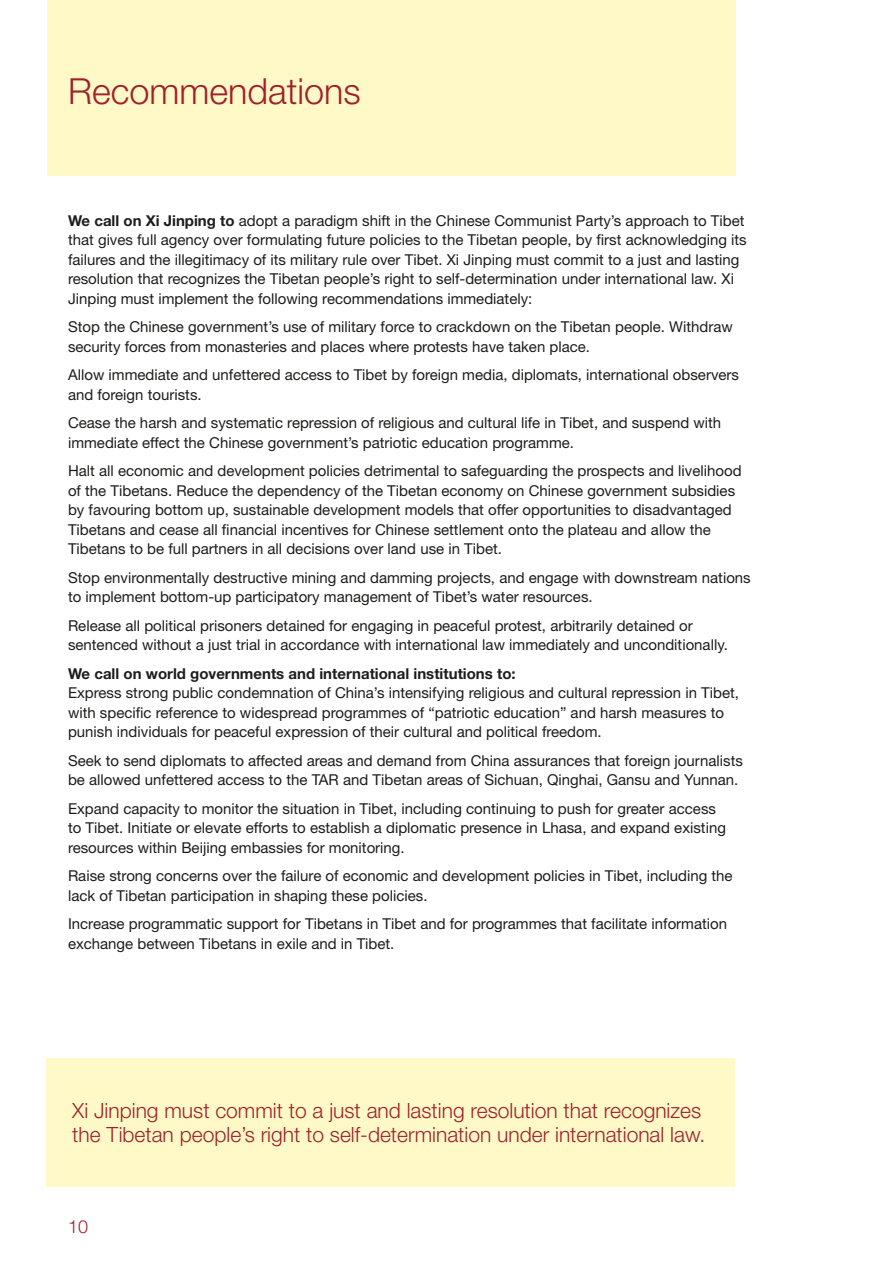
<style>
.page{position:relative;width:893px;height:1263px;background:#fff}
.page>*{position:absolute;margin:0;border:0;box-sizing:border-box;transform-origin:0 0}
.t1{font:300 36px "Helvetica Neue LT Std";color:#a0202c}
.t2{font:300 21px/24px "Helvetica Neue LT Std";color:#a0202c}
.t3{font:300 18px "Helvetica Neue LT Std";color:#a0202c}
.t4{font:15px/19.5px "Helvetica Neue LT Std";color:#1d1d1b}
.t5{font:700 15px "Helvetica Neue LT Std";color:#1d1d1b}
.s1{font-weight:700}
</style>
<div class="page">
<div style="left:47px;top:0;width:689px;height:176px;background:#fff9c7"></div>
<div style="left:47px;top:1058px;width:688px;height:128px;background:#fff9c7"></div>
<h1 class="t1" style="left:68px;top:69px;width:294px">Recommendations</h1>
<p class="t4" style="left:68px;top:210px;width:680px"><span class="s1">We call on Xi Jinping to</span> adopt a paradigm shift in the Chinese Communist Party’s approach to Tibet that gives full agency over formulating future policies to the Tibetan people, by first acknowledging its failures and the illegitimacy of its military rule over Tibet. Xi Jinping must commit to a just and lasting resolution that recognizes the Tibetan people’s right to self-determination under international law. Xi Jinping must implement the following recommendations immediately:</p>
<p class="t4" style="left:68px;top:317px;width:666px">Stop the Chinese government’s use of military force to crackdown on the Tibetan people. Withdraw security forces from monasteries and places where protests have taken place.</p>
<p class="t4" style="left:68px;top:365px;width:672px">Allow immediate and unfettered access to Tibet by foreign media, diplomats, international observers and foreign tourists.</p>
<p class="t4" style="left:68px;top:413px;width:655px">Cease the harsh and systematic repression of religious and cultural life in Tibet, and suspend with immediate effect the Chinese government’s patriotic education programme.</p>
<p class="t4" style="left:68px;top:461px;width:675px">Halt all economic and development policies detrimental to safeguarding the prospects and livelihood of the Tibetans. Reduce the dependency of the Tibetan economy on Chinese government subsidies by favouring bottom up, sustainable development models that offer opportunities to disadvantaged Tibetans and cease all financial incentives for Chinese settlement onto the plateau and allow the Tibetans to be full partners in all decisions over land use in Tibet.</p>
<p class="t4" style="left:68px;top:567px;width:684px">Stop environmentally destructive mining and damming projects, and engage with downstream nations to implement bottom-up participatory management of Tibet’s water resources.</p>
<p class="t4" style="left:68px;top:615px;width:661px">Release all political prisoners detained for engaging in peaceful protest, arbitrarily detained or sentenced without a just trial in accordance with international law immediately and unconditionally.</p>
<p class="t5" style="left:68px;top:664px;width:449px">We call on world governments and international institutions to:</p>
<p class="t4" style="left:68px;top:683px;width:672px">Express strong public condemnation of China’s intensifying religious and cultural repression in Tibet, with specific reference to widespread programmes of “patriotic education” and harsh measures to punish individuals for peaceful expression of their cultural and political freedom.</p>
<p class="t4" style="left:68px;top:750px;width:676px">Seek to send diplomats to affected areas and demand from China assurances that foreign journalists be allowed unfettered access to the TAR and Tibetan areas of Sichuan, Qinghai, Gansu and Yunnan.</p>
<p class="t4" style="left:68px;top:798px;width:659px">Expand capacity to monitor the situation in Tibet, including continuing to push for greater access to Tibet. Initiate or elevate efforts to establish a diplomatic presence in Lhasa, and expand existing resources within Beijing embassies for monitoring.</p>
<p class="t4" style="left:68px;top:866px;width:666px">Raise strong concerns over the failure of economic and development policies in Tibet, including the lack of Tibetan participation in shaping these policies.</p>
<p class="t4" style="left:68px;top:914px;width:661px">Increase programmatic support for Tibetans in Tibet and for programmes that facilitate information exchange between Tibetans in exile and in Tibet.</p>
<h2 class="t2" style="left:72px;top:1098px;width:634px">Xi Jinping must commit to a just and lasting resolution that recognizes the Tibetan people’s right to self-determination under international law.</h2>
<p class="t3" style="left:68px;top:1216px;width:22px">10</p>
</div>
